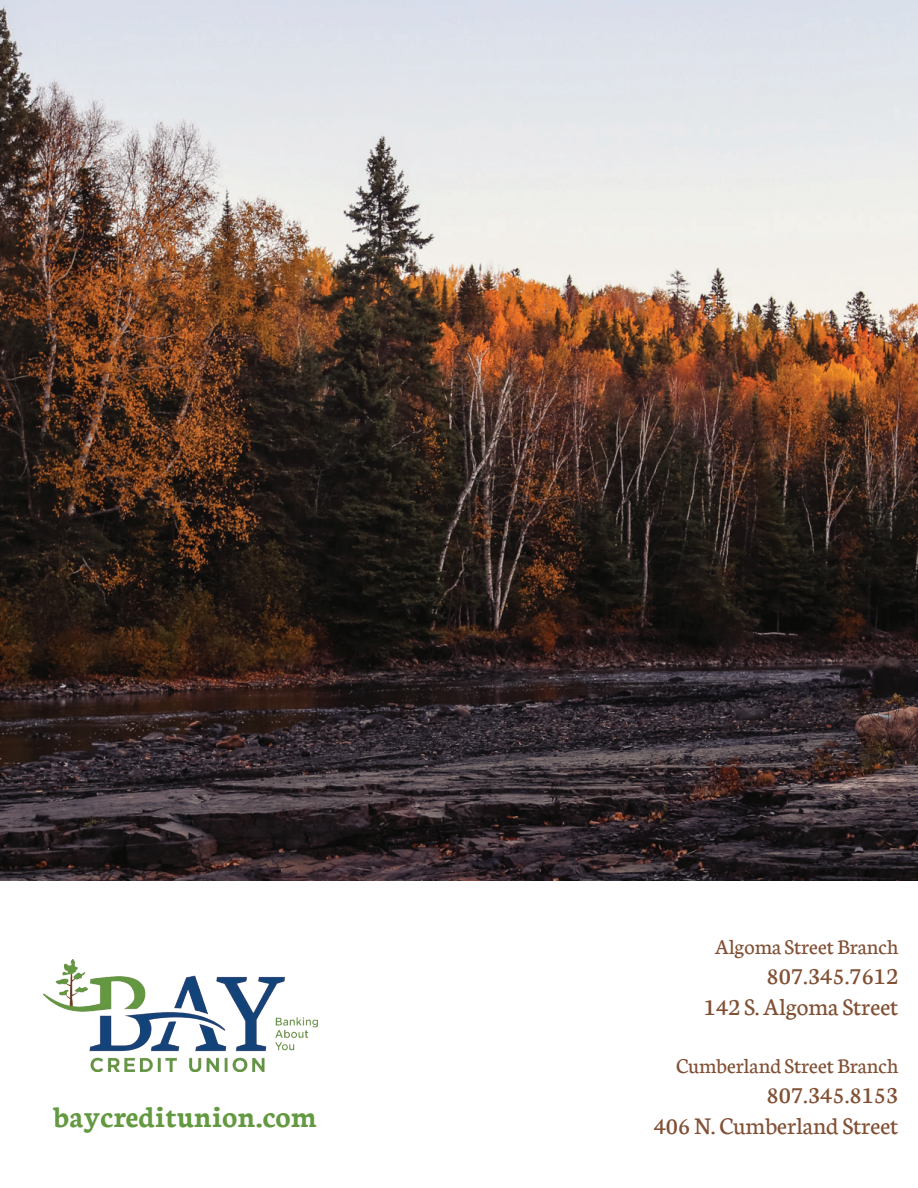
<style>
.page{position:relative;width:918px;height:1188px;background:#fff}
.page>*{position:absolute;margin:0;border:0;box-sizing:border-box;transform-origin:0 0}
.t1{font:700 31.5px "Neuton";color:#639940}
.t2{font:25.5px/30.6px "Neuton";color:#815035;text-align:right}
.t3{font:22.5px "Neuton";color:#815035}
</style>
<div class="page">
<img style="left:0;top:0;width:918px;height:880px">
<img style="left:44px;top:960px;width:273px;height:111px">
<p class="t3" style="left:715px;top:935px;width:185px">Algoma Street Branch</p>
<p class="t2" style="left:704px;top:961px;width:196px">807.345.7612<br>142 S. Algoma Street</p>
<p class="t3" style="left:676px;top:1054px;width:224px">Cumberland Street Branch</p>
<p class="t2" style="left:767px;top:1080px;width:133px">807.345.8153</p>
<p class="t1" style="left:53px;top:1100px;width:266px">baycreditunion.com</p>
<p class="t2" style="left:654px;top:1111px;width:246px">406 N. Cumberland Street</p>
</div>
